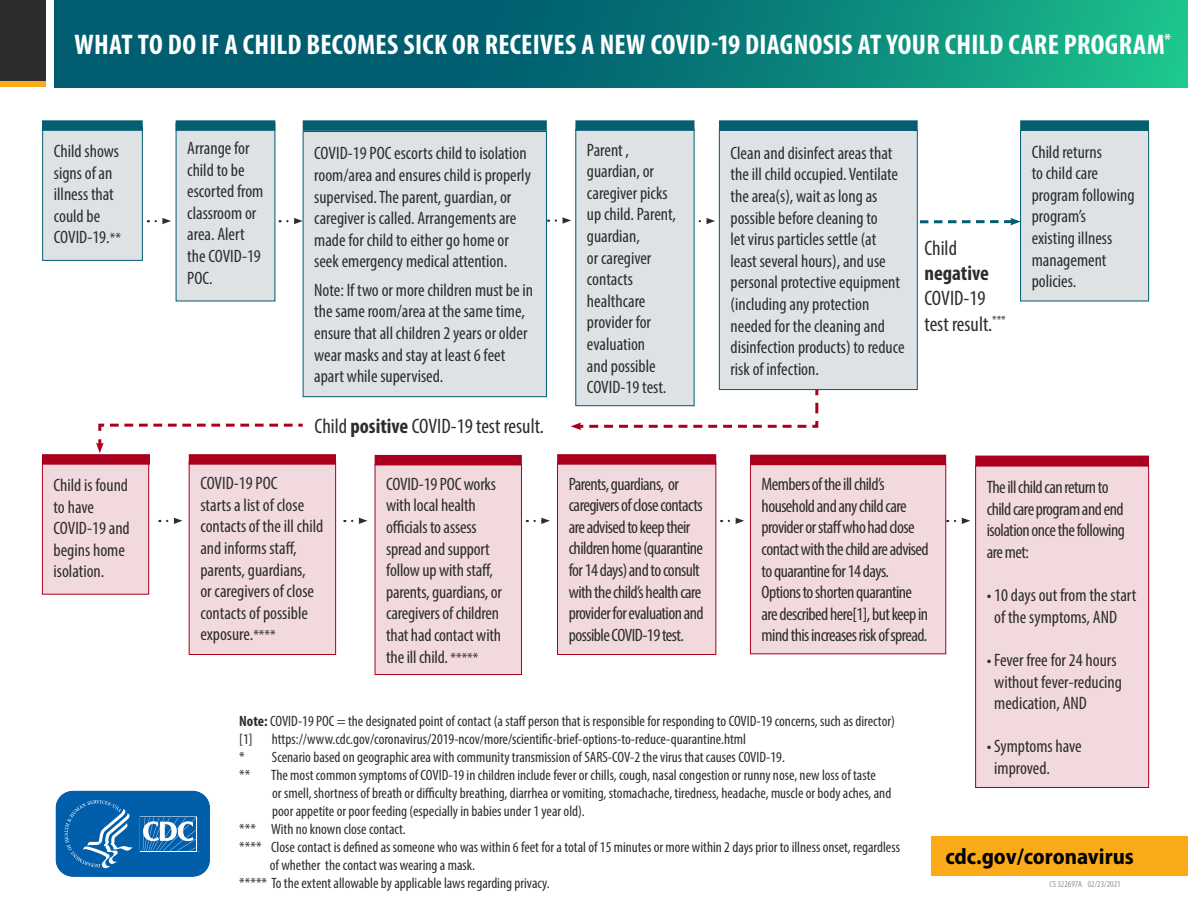
<style>
.page{position:relative;width:1188px;height:918px;background:#fff}
.page>*{position:absolute;margin:0;border:0;box-sizing:border-box;transform-origin:0 0}
.t1{font:700 condensed 28.5px "Myriad Pro";letter-spacing:.01em;color:#fff}
.t2{font:700 semi-condensed 22.5px "Myriad Pro";color:#000}
.t3{font:condensed 21px/25.2px "Myriad Pro";color:#2d2d2d}
.t4{font:700 condensed 21px "Myriad Pro";color:#2d2d2d}
.t5{font:condensed 18px/21.6px "Myriad Pro";color:#2d2d2d}
.t6{font:condensed 18px/21.6px "Myriad Pro";letter-spacing:-.03em;color:#2d2d2d}
.t7{font:condensed 15px/18px "Myriad Pro";color:#2d2d2d}
.t8{font:condensed 9px "Myriad Pro";color:#939598}
.s1{font-size:15px}
.s2{font-weight:700}
</style>
<div class="page">
<svg style="left:571px;top:387px;width:249px;height:43px"></svg>
<svg style="left:54px;top:0;width:1134px;height:87px;background:#077a78"></svg>
<div style="left:0;top:80px;width:45px;height:7px;background:#fbab18"></div>
<div style="left:0;top:0;width:45px;height:80px;background:#2d2d2d"></div>
<svg style="left:156px;top:218px;width:15px;height:6px"></svg>
<svg style="left:167px;top:518px;width:15px;height:6px"></svg>
<svg style="left:700px;top:218px;width:15px;height:6px"></svg>
<svg style="left:352px;top:518px;width:15px;height:6px"></svg>
<svg style="left:535px;top:518px;width:15px;height:6px"></svg>
<svg style="left:729px;top:518px;width:15px;height:6px"></svg>
<svg style="left:955px;top:518px;width:15px;height:6px"></svg>
<svg style="left:287px;top:218px;width:16px;height:6px"></svg>
<svg style="left:556px;top:217px;width:15px;height:7px"></svg>
<svg style="left:920px;top:218px;width:100px;height:7px"></svg>
<div style="left:42px;top:461px;width:107px;height:133px;background:#f2d9dd"></div>
<div style="left:42px;top:460px;width:107px;height:135px;border:1px solid #aa001e"></div>
<div style="left:42px;top:454px;width:108px;height:11px;background:#aa001e"></div>
<div style="left:189px;top:461px;width:147px;height:194px;background:#f2d9dd"></div>
<div style="left:189px;top:461px;width:147px;height:194px;border:1px solid #aa001e"></div>
<div style="left:189px;top:454px;width:147px;height:11px;background:#aa001e"></div>
<div style="left:719px;top:130px;width:198px;height:260px;background:#dee2e5"></div>
<div style="left:719px;top:130px;width:199px;height:260px;border:1px solid #005e70"></div>
<div style="left:719px;top:120px;width:199px;height:11px;background:#055f70"></div>
<div style="left:558px;top:462px;width:158px;height:193px;background:#f2d9dd"></div>
<div style="left:557px;top:462px;width:159px;height:193px;border:1px solid #aa001e"></div>
<div style="left:557px;top:454px;width:159px;height:11px;background:#aa001e"></div>
<div style="left:375px;top:464px;width:146px;height:211px;background:#f2d9dd"></div>
<div style="left:375px;top:464px;width:147px;height:211px;border:1px solid #aa001e"></div>
<div style="left:375px;top:455px;width:147px;height:10px;background:#aa001e"></div>
<div style="left:576px;top:129px;width:118px;height:277px;background:#dee2e5"></div>
<div style="left:575px;top:120px;width:119px;height:11px;background:#055f70"></div>
<div style="left:303px;top:131px;width:243px;height:266px;background:#dee2e5"></div>
<div style="left:303px;top:131px;width:244px;height:266px;border:1px solid #005e70"></div>
<div style="left:303px;top:120px;width:244px;height:11px;background:#055f70"></div>
<div style="left:43px;top:126px;width:99px;height:134px;background:#dee2e5"></div>
<div style="left:42px;top:126px;width:101px;height:135px;border:1px solid #005e70"></div>
<div style="left:42px;top:120px;width:101px;height:11px;background:#055f70"></div>
<svg style="left:55px;top:790px;width:155px;height:87px;background:#2374b5"></svg>
<div style="left:932px;top:836px;width:256px;height:40px;background:#fbab18"></div>
<div style="left:176px;top:123px;width:99px;height:178px;background:#dee2e5"></div>
<div style="left:176px;top:120px;width:99px;height:11px;background:#055f70"></div>
<svg style="left:96px;top:423px;width:207px;height:30px"></svg>
<div style="left:976px;top:466px;width:173px;height:321px;background:#f2d9dd"></div>
<div style="left:975px;top:466px;width:174px;height:322px;border:1px solid #aa001e"></div>
<div style="left:975px;top:456px;width:174px;height:10px;background:#aa001e"></div>
<div style="left:1021px;top:130px;width:128px;height:171px;background:#dee2e5"></div>
<div style="left:1020px;top:130px;width:129px;height:171px;border:1px solid #005e70"></div>
<div style="left:1020px;top:120px;width:129px;height:11px;background:#055f70"></div>
<div style="left:750px;top:464px;width:196px;height:190px;background:#f2d9dd"></div>
<div style="left:750px;top:464px;width:196px;height:190px;border:1px solid #aa001e"></div>
<div style="left:750px;top:455px;width:196px;height:10px;background:#aa001e"></div>
<h1 class="t1" style="left:75px;top:27px;width:1098px">WHAT TO DO IF A CHILD BECOMES SICK OR RECEIVES A NEW COVID-19 DIAGNOSIS AT YOUR CHILD CARE PROGRAM<sup>*</sup></h1>
<p class="t5" style="left:54px;top:140px;width:69px">Child shows signs of an illness that could be<br>COVID-19.<span class="s1">**</span></p>
<p class="t5" style="left:187px;top:137px;width:78px">Arrange for child to be escorted from classroom or area. Alert the COVID-19<br>POC.</p>
<p class="t5" style="left:314px;top:143px;width:218px">COVID-19 POC escorts child to isolation room/area and ensures child is properly supervised. The parent, guardian, or caregiver is called. Arrangements are made for child to either go home or seek emergency medical attention.</p>
<p class="t5" style="left:314px;top:279px;width:220px">Note: If two or more children must be in the same room/area at the same time, ensure that all children 2 years or older wear masks and stay at least 6 feet apart while supervised.</p>
<p class="t3" style="left:315px;top:413px;width:231px">Child <span class="s2">positive</span> COVID-19 test result.</p>
<p class="t5" style="left:587px;top:139px;width:90px">Parent , guardian, or caregiver picks up child. Parent, guardian,<br>or caregiver contacts healthcare provider for evaluation<br>and possible<br>COVID-19 test.</p>
<p class="t5" style="left:731px;top:142px;width:176px">Clean and disinfect areas that the ill child occupied. Ventilate the area(s), wait as long as possible before cleaning to<br>let virus particles settle (at least several hours), and use personal protective equipment (including any protection needed for the cleaning and disinfection products) to reduce risk of infection.</p>
<p class="t3" style="left:925px;top:235px;width:34px">Child</p>
<p class="t4" style="left:925px;top:260px;width:66px">negative</p>
<p class="t3" style="left:925px;top:286px;width:83px">COVID-19 test result.<sup>***</sup></p>
<p class="t5" style="left:1032px;top:141px;width:104px">Child returns<br>to child care program following program’s<br>existing illness management policies.</p>
<p class="t5" style="left:54px;top:474px;width:78px">Child is found to have<br>COVID-19 and begins home isolation.</p>
<p class="t5" style="left:200px;top:472px;width:125px">COVID-19 POC<br>starts a list of close contacts of the ill child and informs staff, parents, guardians,<br>or caregivers of close contacts of possible exposure.<span class="s1">****</span></p>
<p class="t5" style="left:386px;top:473px;width:117px">COVID-19 POC works with local health officials to assess spread and support follow up with staff, parents, guardians, or caregivers of children that had contact with the ill child. <span class="s1">*****</span></p>
<p class="t6" style="left:569px;top:473px;width:137px">Parents, guardians, or caregivers of close contacts are advised to keep their children home (quarantine for 14 days) and to consult with the child’s health care provider for evaluation and possible COVID-19 test.</p>
<p class="t6" style="left:762px;top:473px;width:169px">Members of the ill child’s household and any child care provider or staff who had close contact with the child are advised to quarantine for 14 days.<br>Options to shorten quarantine are described here[1], but keep in mind this increases risk of spread.</p>
<p class="t7" style="left:239px;top:712px;width:657px"><span class="s2">Note:</span> COVID-19 POC = the designated point of contact (a staff person that is responsible for responding to COVID-19 concerns, such as director) [1]</p>
<p class="t7" style="left:239px;top:730px;width:547px;text-indent:33px">https://www.cdc.gov/coronavirus/2019-ncov/more/scientific-brief-options-to-reduce-quarantine.html<br>* Scenario based on geographic area with community transmission of SARS-COV-2 the virus that causes COVID-19. **</p>
<p class="t7" style="left:271px;top:766px;width:606px">The most common symptoms of COVID-19 in children include fever or chills, cough, nasal congestion or runny nose, new loss of taste</p>
<p class="t7" style="left:272px;top:784px;width:621px">or smell, shortness of breath or difficulty breathing, diarrhea or vomiting, stomachache, tiredness, headache, muscle or body aches, and</p>
<p class="t7" style="left:272px;top:802px;width:314px">poor appetite or poor feeding (especially in babies under 1 year old).</p>
<p class="t7" style="left:239px;top:820px;width:168px">*** With no known close contact.</p>
<p class="t7" style="left:239px;top:838px;width:662px">**** Close contact is defined as someone who was within 6 feet for a total of 15 minutes or more within 2 days prior to illness onset, regardless</p>
<p class="t7" style="left:270px;top:856px;width:207px">of whether the contact was wearing a mask.</p>
<p class="t7" style="left:239px;top:874px;width:312px">***** To the extent allowable by applicable laws regarding privacy.</p>
<p class="t6" style="left:987px;top:476px;width:140px">The ill child can return to child care program and end isolation once the following are met:</p>
<p class="t5" style="left:994px;top:584px;width:144px;text-indent:-7px">• 10 days out from the start of the symptoms, AND</p>
<p class="t5" style="left:994px;top:649px;width:129px;text-indent:-7px">• Fever free for 24 hours without fever-reducing medication, AND</p>
<p class="t5" style="left:994px;top:735px;width:89px;text-indent:-7px">• Symptoms have improved.</p>
<p class="t2" style="left:945px;top:844px;width:190px">cdc.gov/coronavirus</p>
<p class="t8" style="left:1049px;top:879px;width:73px">CS 322697A 02/23/2021</p>
</div>
